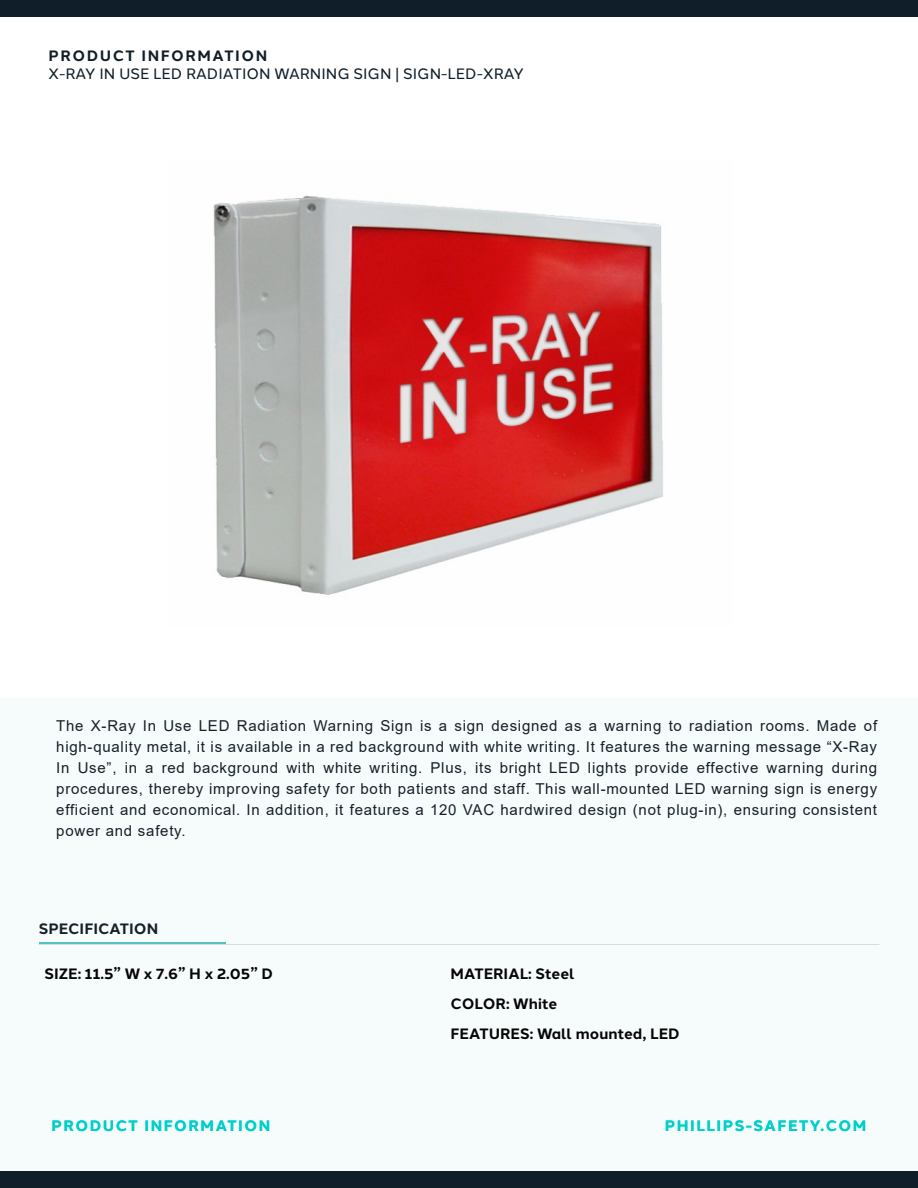
<style>
.page{position:relative;width:918px;height:1188px;background:#fff}
.page>*{position:absolute;margin:0;border:0;box-sizing:border-box;transform-origin:0 0}
.t1{font:15px/21px "Arial";letter-spacing:.05em;color:#142028;text-align:justify}
.t2{font:700 15px/30px "Halcom";color:#050504}
.t3{font:15px "Halcom";color:#0f1e28}
.t4{font:700 15px "Halcom";letter-spacing:.1em;color:#00cfca}
.t5{font:700 15px "Halcom";letter-spacing:.1em;color:#0f1e28}
.t6{font:700 15px "Halcom";color:#142028}
</style>
<div class="page">
<div style="left:0;top:698px;width:918px;height:490px;background:#f6fcfc"></div>
<hr style="left:39px;top:943px;width:187px;height:1px;background:#50c2c5">
<div style="left:0;top:1171px;width:918px;height:17px;background:#0f1e28"></div>
<div style="left:0;top:0;width:918px;height:17px;background:#0f1e28"></div>
<img style="left:213px;top:195px;width:450px;height:400px">
<p class="t5" style="left:49px;top:44px;width:220px">PRODUCT INFORMATION</p>
<p class="t3" style="left:49px;top:62px;width:477px">X-RAY IN USE LED RADIATION WARNING SIGN | SIGN-LED-XRAY</p>
<p class="t1" style="left:56px;top:715px;width:822px">The X-Ray In Use LED Radiation Warning Sign is a sign designed as a warning to radiation rooms. Made of high-quality metal, it is available in a red background with white writing. It features the warning message “X-Ray In Use”, in a red background with white writing. Plus, its bright LED lights provide effective warning during procedures, thereby improving safety for both patients and staff. This wall-mounted LED warning sign is energy efficient and economical. In addition, it features a 120 VAC hardwired design (not plug-in), ensuring consistent power and safety.</p>
<p class="t6" style="left:39px;top:917px;width:121px">SPECIFICATION</p>
<p class="t2" style="left:44px;top:958px;width:230px">SIZE: 11.5” W x 7.6” H x 2.05” D</p>
<p class="t2" style="left:451px;top:958px;width:231px">MATERIAL: Steel<br>COLOR: White<br>FEATURES: Wall mounted, LED</p>
<p class="t4" style="left:52px;top:1114px;width:220px">PRODUCT INFORMATION</p>
<p class="t4" style="left:665px;top:1114px;width:203px">PHILLIPS-SAFETY.COM</p>
</div>
